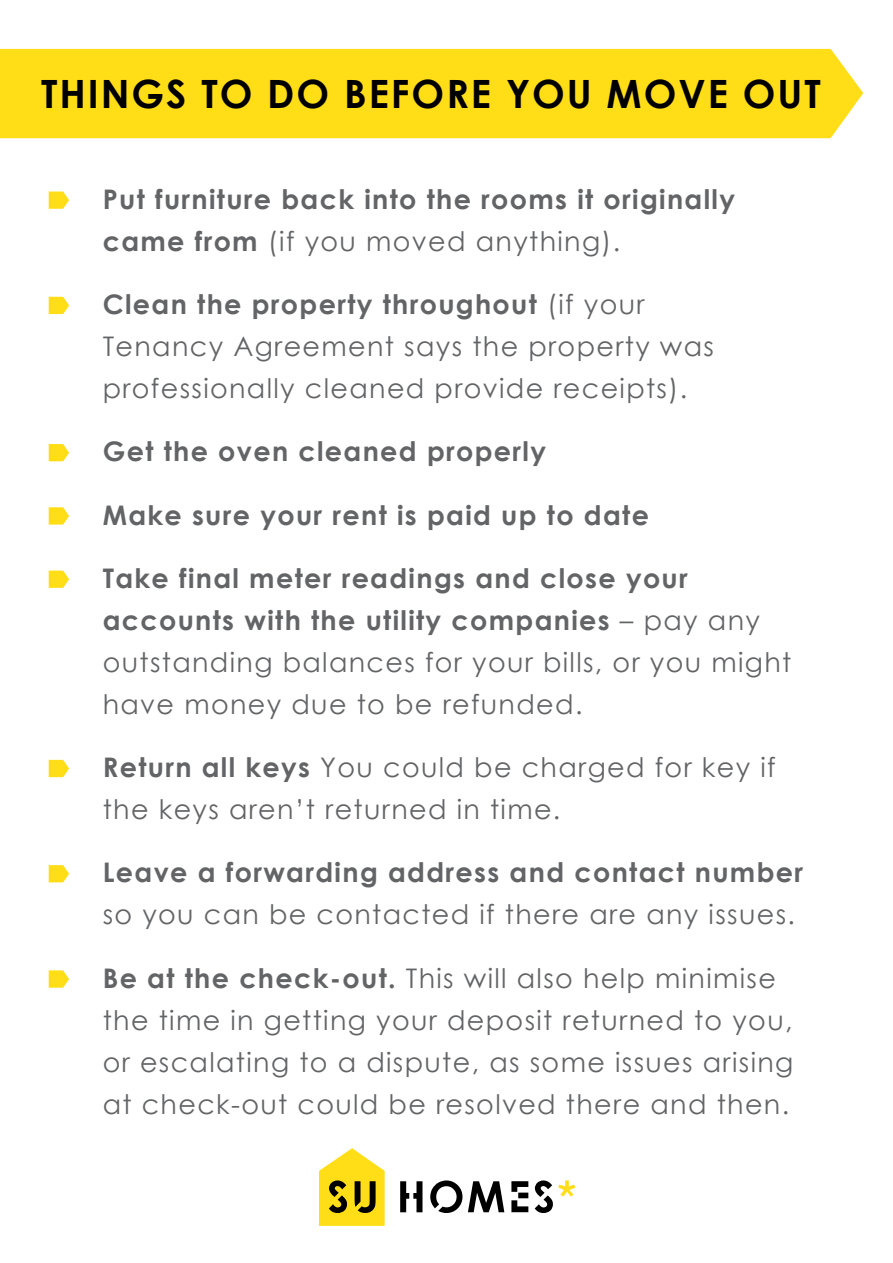
<style>
.page{position:relative;width:893px;height:1263px;background:#fff}
.page>*{position:absolute;margin:0;border:0;box-sizing:border-box;transform-origin:0 0}
.t1{font:700 39px "Century Gothic";letter-spacing:.05em;color:#000}
.t2{font:27px/42px "Century Gothic";letter-spacing:.05em;color:#636466}
.t3{font:700 27px/42px "Century Gothic";letter-spacing:.05em;color:#636466}
.s1{font-weight:400}
.s2{font-weight:700}
</style>
<div class="page">
<svg style="left:49px;top:191px;width:20px;height:18px"></svg>
<svg style="left:49px;top:297px;width:20px;height:17px"></svg>
<svg style="left:49px;top:444px;width:20px;height:17px"></svg>
<svg style="left:49px;top:507px;width:20px;height:18px"></svg>
<svg style="left:49px;top:570px;width:20px;height:18px"></svg>
<svg style="left:49px;top:760px;width:20px;height:17px"></svg>
<svg style="left:49px;top:865px;width:20px;height:17px"></svg>
<svg style="left:49px;top:970px;width:20px;height:18px"></svg>
<div style="left:0;top:49px;width:863px;height:89px;background:#ffde17"></div>
<svg style="left:319px;top:1148px;width:66px;height:78px;background:#dec637"></svg>
<svg style="left:400px;top:1180px;width:175px;height:33px"></svg>
<h1 class="t1" style="left:41px;top:64px;width:781px">THINGS TO DO BEFORE YOU MOVE OUT</h1>
<p class="t3" style="left:103px;top:177px;width:634px">Put furniture back into the rooms it originally came from <span class="s1">(if you moved anything).</span></p>
<p class="t2" style="left:103px;top:283px;width:613px"><span class="s2">Clean the property throughout</span> (if your<br>Tenancy Agreement says the property was professionally cleaned provide receipts).</p>
<p class="t3" style="left:103px;top:429px;width:445px">Get the oven cleaned properly</p>
<p class="t3" style="left:103px;top:493px;width:548px">Make sure your rent is paid up to date</p>
<p class="t2" style="left:103px;top:557px;width:690px"><span class="s2">Take final meter readings and close your accounts with the utility companies</span> – pay any outstanding balances for your bills, or you might have money due to be refunded.</p>
<p class="t2" style="left:103px;top:746px;width:674px"><span class="s2">Return all keys</span> You could be charged for key if the keys aren’t returned in time.</p>
<p class="t3" style="left:103px;top:850px;width:702px">Leave a forwarding address and contact number</p>
<p class="t2" style="left:103px;top:893px;width:694px">so you can be contacted if there are any issues.</p>
<p class="t2" style="left:103px;top:956px;width:692px"><span class="s2">Be at the check-out.</span> This will also help minimise the time in getting your deposit returned to you, or escalating to a dispute, as some issues arising at check-out could be resolved there and then.</p>
</div>
